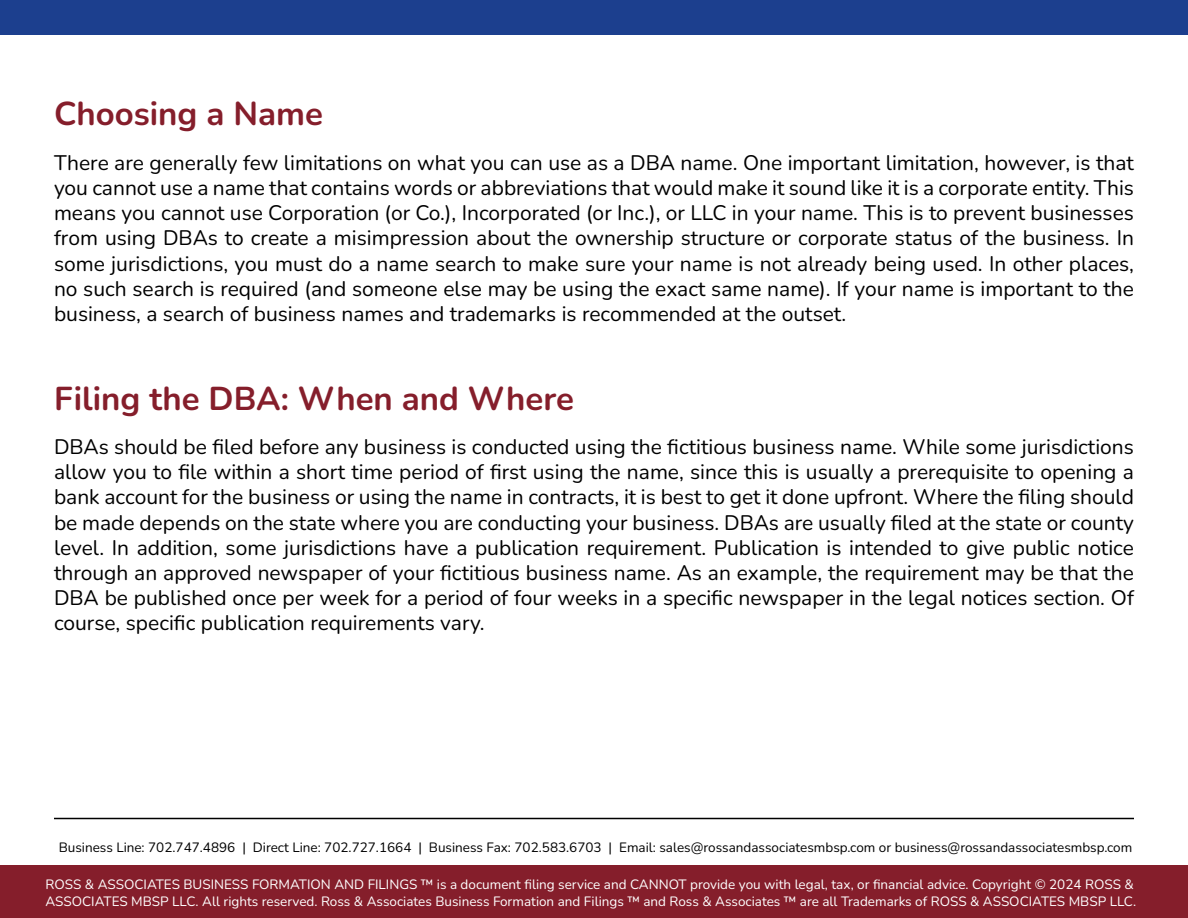
<style>
.page{position:relative;width:1188px;height:918px;background:#fff}
.page>*{position:absolute;margin:0;border:0;box-sizing:border-box;transform-origin:0 0}
.t1{font:700 33px "Nunito";color:#851e2b}
.t2{font:21px/25.2px "Nunito";color:#000;text-align:justify}
.t3{font:13.5px/16.2px "Nunito";color:#fff}
.t4{font:13.5px "Nunito";color:#000}
</style>
<div class="page">
<div style="left:0;top:865px;width:1188px;height:53px;background:#851e2b"></div>
<div style="left:0;top:0;width:1188px;height:35px;background:#1c3f8e"></div>
<hr style="left:54px;top:818px;width:1080px;height:1px;background:#000">
<h1 class="t1" style="left:54px;top:90px;width:271px">Choosing a Name</h1>
<p class="t2" style="left:54px;top:149px;width:1082px">There are generally few limitations on what you can use as a DBA name. One important limitation, however, is that you cannot use a name that contains words or abbreviations that would make it sound like it is a corporate entity. This means you cannot use Corporation (or Co.), Incorporated (or Inc.), or LLC in your name. This is to prevent businesses from using DBAs to create a misimpression about the ownership structure or corporate status of the business. In some jurisdictions, you must do a name search to make sure your name is not already being used. In other places, no such search is required (and someone else may be using the exact same name). If your name is important to the business, a search of business names and trademarks is recommended at the outset.</p>
<h1 class="t1" style="left:54px;top:375px;width:522px">Filing the DBA: When and Where</h1>
<p class="t2" style="left:54px;top:433px;width:1082px">DBAs should be filed before any business is conducted using the fictitious business name. While some jurisdictions allow you to file within a short time period of first using the name, since this is usually a prerequisite to opening a bank account for the business or using the name in contracts, it is best to get it done upfront. Where the filing should be made depends on the state where you are conducting your business. DBAs are usually filed at the state or county level. In addition, some jurisdictions have a publication requirement. Publication is intended to give public notice through an approved newspaper of your fictitious business name. As an example, the requirement may be that the DBA be published once per week for a period of four weeks in a specific newspaper in the legal notices section. Of course, specific publication requirements vary.</p>
<p class="t4" style="left:59px;top:838px;width:1075px">Business Line: 702.747.4896 | Direct Line: 702.727.1664 | Business Fax: 702.583.6703 | Email: sales@rossandassociatesmbsp.com or business@rossandassociatesmbsp.com</p>
<p class="t3" style="left:45px;top:876px;width:1092px">ROSS &amp; ASSOCIATES BUSINESS FORMATION AND FILINGS ™ is a document filing service and CANNOT provide you with legal, tax, or financial advice. Copyright © 2024 ROSS &amp;<br>ASSOCIATES MBSP LLC. All rights reserved. Ross &amp; Associates Business Formation and Filings ™ and Ross &amp; Associates ™ are all Trademarks of ROSS &amp; ASSOCIATES MBSP LLC.</p>
</div>
